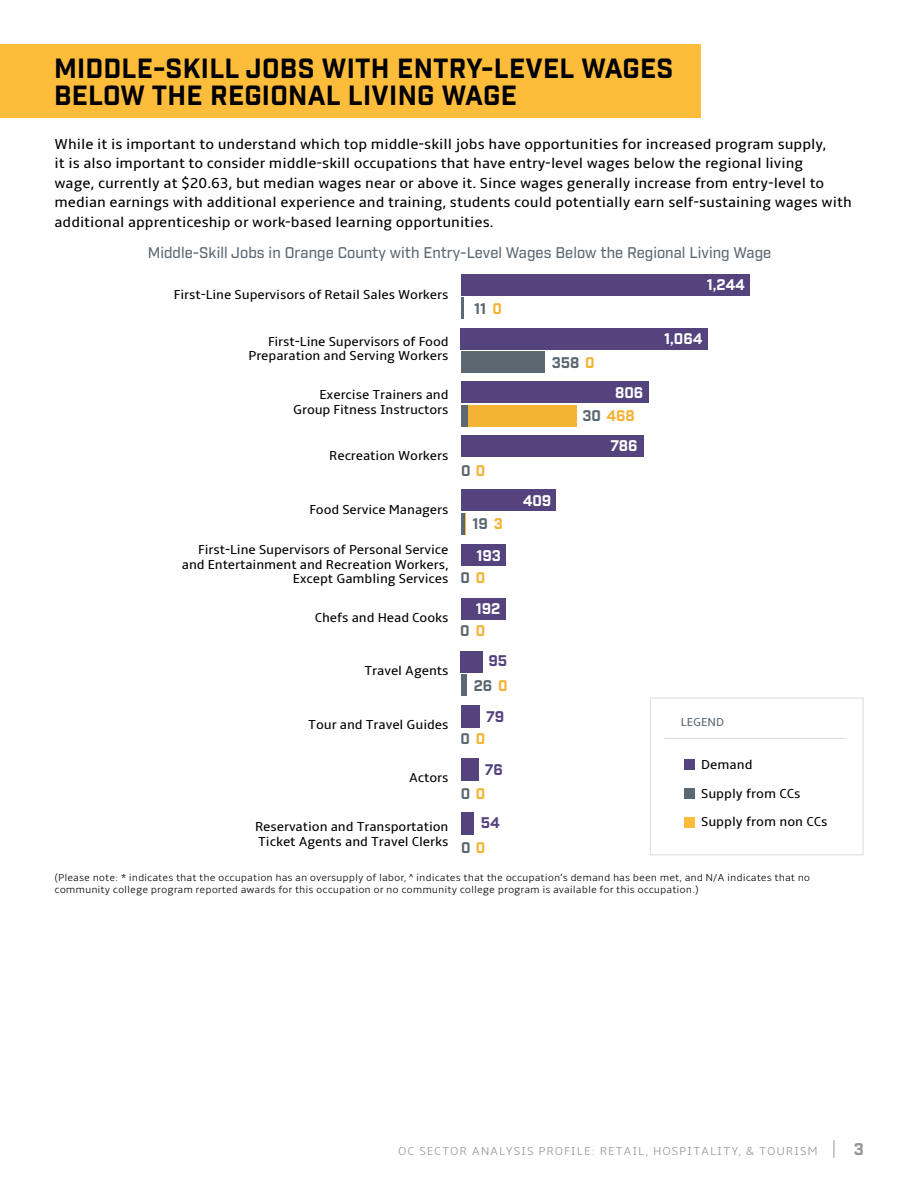
<style>
.page{position:relative;width:918px;height:1188px;background:#fff}
.page>*{position:absolute;margin:0;border:0;box-sizing:border-box;transform-origin:0 0}
.t1{font:700 27px/27px "Industry";letter-spacing:.01em;color:#000}
.t2{font:700 16.5px "Industry";color:#939598}
.t3{font:15px/19.5px "Amble";color:#000}
.t4{font:500 15px "Industry";color:#5b6771}
.t5{font:700 15px/22.4px "Industry";letter-spacing:-.005em;color:#fff}
.t6{font:700 15px/24.8px "Industry";letter-spacing:-.005em;color:#55437e}
.t7{font:700 15px "Industry";letter-spacing:-.005em;color:#5b6771}
.t8{font:700 15px "Industry";color:#f4b333}
.t9{font:13.5px/14.2px "Amble";letter-spacing:-.005em;color:#000}
.t10{font:300 12px "Amble";letter-spacing:.075em;color:#939598}
.t11{font:12px "Amble";color:#5b6771}
.t12{font:300 10.5px/12px "Amble";color:#000}
.s1{color:#f4b333}
.s2{color:#5b6771}
</style>
<div class="page">
<div style="left:461px;top:812px;width:12px;height:23px;background:#55437e"></div>
<div style="left:461px;top:759px;width:18px;height:22px;background:#55437e"></div>
<div style="left:461px;top:705px;width:18px;height:23px;background:#55437e"></div>
<div style="left:461px;top:651px;width:22px;height:22px;background:#55437e"></div>
<div style="left:461px;top:675px;width:6px;height:21px;background:#5b6771"></div>
<div style="left:461px;top:598px;width:44px;height:22px;background:#55437e"></div>
<div style="left:461px;top:544px;width:45px;height:22px;background:#55437e"></div>
<div style="left:461px;top:489px;width:95px;height:22px;background:#55437e"></div>
<hr style="left:461px;top:513px;width:4px;height:22px;background:#5b6771">
<svg style="left:465px;top:513px;width:1px;height:22px"></svg>
<div style="left:461px;top:435px;width:183px;height:22px;background:#55437e"></div>
<div style="left:461px;top:328px;width:247px;height:22px;background:#55437e"></div>
<div style="left:461px;top:351px;width:83px;height:21px;background:#5b6771"></div>
<div style="left:461px;top:274px;width:289px;height:21px;background:#55437e"></div>
<hr style="left:461px;top:297px;width:3px;height:22px;background:#5b6771">
<div style="left:461px;top:382px;width:187px;height:21px;background:#55437e"></div>
<div style="left:461px;top:405px;width:7px;height:22px;background:#5b6771"></div>
<div style="left:468px;top:405px;width:109px;height:22px;background:#f4b333"></div>
<div style="left:0;top:44px;width:701px;height:74px;background:#fdbd3b"></div>
<div style="left:650px;top:698px;width:213px;height:157px;border:1px solid #dbdbdd"></div>
<hr style="left:664px;top:738px;width:181px;height:1px;background:#dbdbdd">
<div style="left:684px;top:759px;width:11px;height:11px;background:#55437e"></div>
<div style="left:684px;top:788px;width:11px;height:11px;background:#5b6771"></div>
<div style="left:684px;top:817px;width:11px;height:11px;background:#fdbd3b"></div>
<svg style="left:834px;top:1140px;width:1px;height:18px"></svg>
<h1 class="t1" style="left:54px;top:56px;width:621px">MIDDLE-SKILL JOBS WITH ENTRY-LEVEL WAGES<br>BELOW THE REGIONAL LIVING WAGE</h1>
<p class="t3" style="left:55px;top:134px;width:799px">While it is important to understand which top middle-skill jobs have opportunities for increased program supply,<br>it is also important to consider middle-skill occupations that have entry-level wages below the regional living<br>wage, currently at $20.63, but median wages near or above it. Since wages generally increase from entry-level to median earnings with additional experience and training, students could potentially earn self-sustaining wages with additional apprenticeship or work-based learning opportunities.</p>
<p class="t4" style="left:148px;top:244px;width:625px">Middle-Skill Jobs in Orange County with Entry-Level Wages Below the Regional Living Wage</p>
<p class="t9" style="left:174px;top:288px;width:276px">First-Line Supervisors of Retail Sales Workers</p>
<p class="t9" style="left:249px;top:334px;width:202px;text-align:right">First-Line Supervisors of Food<br>Preparation and Serving Workers</p>
<p class="t7" style="left:474px;top:299px;width:29px">11 <span class="s1">0</span></p>
<p class="t7" style="left:552px;top:353px;width:44px">358 <span class="s1">0</span></p>
<p class="t9" style="left:320px;top:388px;width:131px">Exercise Trainers and</p>
<p class="t5" style="left:615px;top:382px;width:30px">806</p>
<p class="t9" style="left:293px;top:402px;width:157px">Group Fitness Instructors</p>
<p class="t8" style="left:583px;top:407px;width:54px"><span class="s2">30</span> 468</p>
<p class="t9" style="left:329px;top:448px;width:121px">Recreation Workers</p>
<p class="t9" style="left:309px;top:502px;width:141px">Food Service Managers</p>
<p class="t9" style="left:182px;top:543px;width:268px;text-align:right">First-Line Supervisors of Personal Service and Entertainment and Recreation Workers,<br>Except Gambling Services</p>
<p class="t9" style="left:315px;top:610px;width:135px">Chefs and Head Cooks</p>
<p class="t9" style="left:365px;top:663px;width:86px">Travel Agents</p>
<p class="t9" style="left:308px;top:718px;width:142px">Tour and Travel Guides</p>
<p class="t9" style="left:409px;top:771px;width:41px">Actors</p>
<p class="t9" style="left:255px;top:820px;width:195px">Reservation and Transportation<br>Ticket Agents and Travel Clerks</p>
<p class="t7" style="left:461px;top:461px;width:25px">0 <span class="s1">0</span></p>
<p class="t7" style="left:473px;top:515px;width:32px">19 <span class="s1">3</span></p>
<p class="t5" style="left:460px;top:544px;width:42px;line-height:22.8px;text-indent:16px">193<br><span class="s2">0</span> <span class="s1">0</span></p>
<p class="t5" style="left:460px;top:598px;width:41px;text-indent:16px">192<br><span class="s2">0</span> <span class="s1">0</span></p>
<p class="t6" style="left:474px;top:650px;width:35px;line-height:24.2px;text-align:right">95<br><span class="s2">26</span> <span class="s1">0</span></p>
<p class="t6" style="left:486px;top:705px;width:20px">79</p>
<p class="t7" style="left:460px;top:730px;width:26px">0 <span class="s1">0</span></p>
<p class="t6" style="left:461px;top:759px;width:44px;line-height:23.4px;text-indent:24px">76<br><span class="s2">0</span> <span class="s1">0</span></p>
<p class="t6" style="left:461px;top:811px;width:40px;text-indent:20px">54<br><span class="s2">0</span> <span class="s1">0</span></p>
<p class="t5" style="left:523px;top:490px;width:30px">409</p>
<p class="t5" style="left:610px;top:436px;width:29px">786</p>
<p class="t5" style="left:707px;top:274px;width:40px">1,244</p>
<p class="t5" style="left:664px;top:329px;width:40px">1,064</p>
<p class="t11" style="left:681px;top:715px;width:45px">LEGEND</p>
<p class="t9" style="left:701px;top:751px;width:128px;line-height:28.5px">Demand<br>Supply from CCs<br>Supply from non CCs</p>
<p class="t12" style="left:55px;top:871px;width:757px">(Please note: * indicates that the occupation has an oversupply of labor, ^ indicates that the occupation’s demand has been met, and N/A indicates that no community college program reported awards for this occupation or no community college program is available for this occupation.)</p>
<p class="t10" style="left:398px;top:1144px;width:421px">OC SECTOR ANALYSIS PROFILE: RETAIL, HOSPITALITY, &amp; TOURISM</p>
<p class="t2" style="left:854px;top:1139px;width:12px">3</p>
</div>
